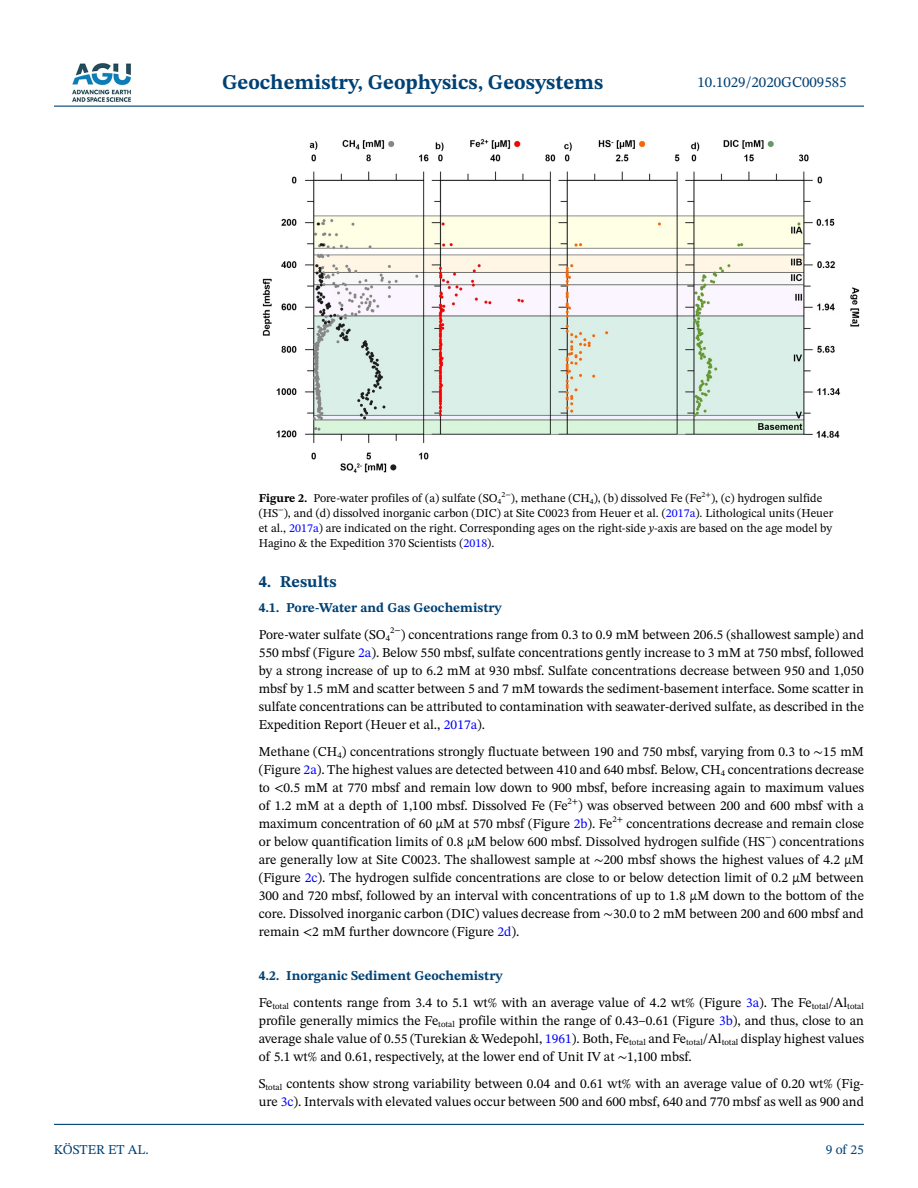
<style>
.page{position:relative;width:918px;height:1188px;background:#fff}
.page>*{position:absolute;margin:0;border:0;box-sizing:border-box;transform-origin:0 0}
.t1{font:700 21px "STIX Two Text";color:#004174}
.t2{font:700 16.5px "STIX Two Text";color:#004174}
.t3{font:15px "STIX Two Text";color:#004174}
.t4{font:13.5px/18px "STIX Two Text";color:#000}
.t5{font:13.5px "STIX Two Text";color:#004174}
.t6{font:12px/15px "STIX Two Text";color:#000;text-align:justify}
.t7{font:7.8px "STIX Two Text";color:#000}
.s1{font-weight:700}
.s2{color:#00f}
.s3{font-style:italic}
.s4{font-weight:700;color:#004174}
.s5{font-family:"STIX Two Math"}
</style>
<div class="page">
<hr style="left:54px;top:106px;width:810px;height:1px;background:#004174">
<hr style="left:54px;top:1124px;width:810px;height:1px;background:#004174">
<img style="left:72px;top:63px;width:59px;height:39px">
<img style="left:263px;top:139px;width:597px;height:334px">
<h1 class="t1" style="left:222px;top:67px;width:383px">Geochemistry, Geophysics, Geosystems</h1>
<p class="t3" style="left:697px;top:72px;width:151px">10.1029/2020GC009585</p>
<p class="t5" style="left:54px;top:1140px;width:96px">KÖSTER ET AL.</p>
<p class="t6" style="left:259px;top:490px;width:444px"><span class="s1">Figure 2.</span> Pore-water profiles of (a) sulfate (SO<sub>4</sub><sup>2−</sup>), methane (CH<sub>4</sub>), (b) dissolved Fe (Fe</p>
<p class="t7" style="left:702px;top:488px;width:11px">2+</p>
<p class="t6" style="left:711px;top:490px;width:113px">), (c) hydrogen sulfide</p>
<p class="t6" style="left:259px;top:505px;width:21px">(HS</p>
<p class="t7" style="left:278px;top:503px;width:7px">−</p>
<p class="t6" style="left:259px;top:505px;width:576px;text-indent:25px">), and (d) dissolved inorganic carbon (DIC) at Site C0023 from Heuer et al. (<span class="s2">2017a</span>). Lithological units (Heuer et al., <span class="s2">2017a</span>) are indicated on the right. Corresponding ages on the right-side <span class="s3">y</span>-axis are based on the age model by Hagino &amp; the Expedition 370 Scientists (<span class="s2">2018</span>).</p>
<p class="t2" style="left:259px;top:569px;width:79px">4. Results</p>
<p class="t4" style="left:259px;top:594px;width:607px;line-height:27px"><span class="s4">4.1. Pore-Water and Gas Geochemistry<br></span>Pore-water sulfate (SO<sub>4</sub><sup>2−</sup>) concentrations range from 0.3 to 0.9 mM between 206.5 (shallowest sample) and</p>
<p class="t4" style="left:259px;top:643px;width:607px;text-align:justify">550 mbsf (Figure <span class="s2">2a</span>). Below 550 mbsf, sulfate concentrations gently increase to 3 mM at 750 mbsf, followed by a strong increase of up to 6.2 mM at 930 mbsf. Sulfate concentrations decrease between 950 and 1,050 mbsf by 1.5 mM and scatter between 5 and 7 mM towards the sediment-basement interface. Some scatter in sulfate concentrations can be attributed to contamination with seawater-derived sulfate, as described in the Expedition Report (Heuer et al., <span class="s2">2017a</span>).</p>
<p class="t4" style="left:259px;top:742px;width:607px;text-align:justify">Methane (CH<sub>4</sub>) concentrations strongly fluctuate between 190 and 750 mbsf, varying from 0.3 to <span class="s5">∼</span>15 mM (Figure <span class="s2">2a</span>). The highest values are detected between 410 and 640 mbsf. Below, CH<sub>4</sub> concentrations decrease to &lt;0.5 mM at 770 mbsf and remain low down to 900 mbsf, before increasing again to maximum values of 1.2 mM at a depth of 1,100 mbsf. Dissolved Fe (Fe<sup>2+</sup>) was observed between 200 and 600 mbsf with a maximum concentration of 60 μM at 570 mbsf (Figure <span class="s2">2b</span>). Fe<sup>2+</sup> concentrations decrease and remain close or below quantification limits of 0.8 μM below 600 mbsf. Dissolved hydrogen sulfide (HS<sup>−</sup>) concentrations are generally low at Site C0023. The shallowest sample at <span class="s5">∼</span>200 mbsf shows the highest values of 4.2 μM (Figure <span class="s2">2c</span>). The hydrogen sulfide concentrations are close to or below detection limit of 0.2 μM between 300 and 720 mbsf, followed by an interval with concentrations of up to 1.8 μM down to the bottom of the core. Dissolved inorganic carbon (DIC) values decrease from <span class="s5">∼</span>30.0 to 2 mM between 200 and 600 mbsf and remain &lt;2 mM further downcore (Figure <span class="s2">2d</span>).</p>
<p class="t4" style="left:259px;top:961px;width:607px;line-height:27px"><span class="s4">4.2. Inorganic Sediment Geochemistry<br></span>Fe<sub>total</sub> contents range from 3.4 to 5.1 wt% with an average value of 4.2 wt% (Figure <span class="s2">3a</span>). The Fe<sub>total</sub>/Al<sub>total</sub></p>
<p class="t4" style="left:259px;top:1011px;width:607px;text-align:justify">profile generally mimics the Fe<sub>total</sub> profile within the range of 0.43–0.61 (Figure <span class="s2">3b</span>), and thus, close to an average shale value of 0.55 (Turekian &amp; Wedepohl, <span class="s2">1961</span>). Both, Fe<sub>total</sub> and Fe<sub>total</sub>/Al<sub>total</sub> display highest values of 5.1 wt% and 0.61, respectively, at the lower end of Unit IV at <span class="s5">∼</span>1,100 mbsf.</p>
<p class="t4" style="left:259px;top:1074px;width:607px">S<sub>total</sub> contents show strong variability between 0.04 and 0.61 wt% with an average value of 0.20 wt% (Fig&shy;ure <span class="s2">3c</span>). Intervals with elevated values occur between 500 and 600 mbsf, 640 and 770 mbsf as well as 900 and</p>
<p class="t5" style="left:826px;top:1140px;width:40px">9 of 25</p>
</div>
